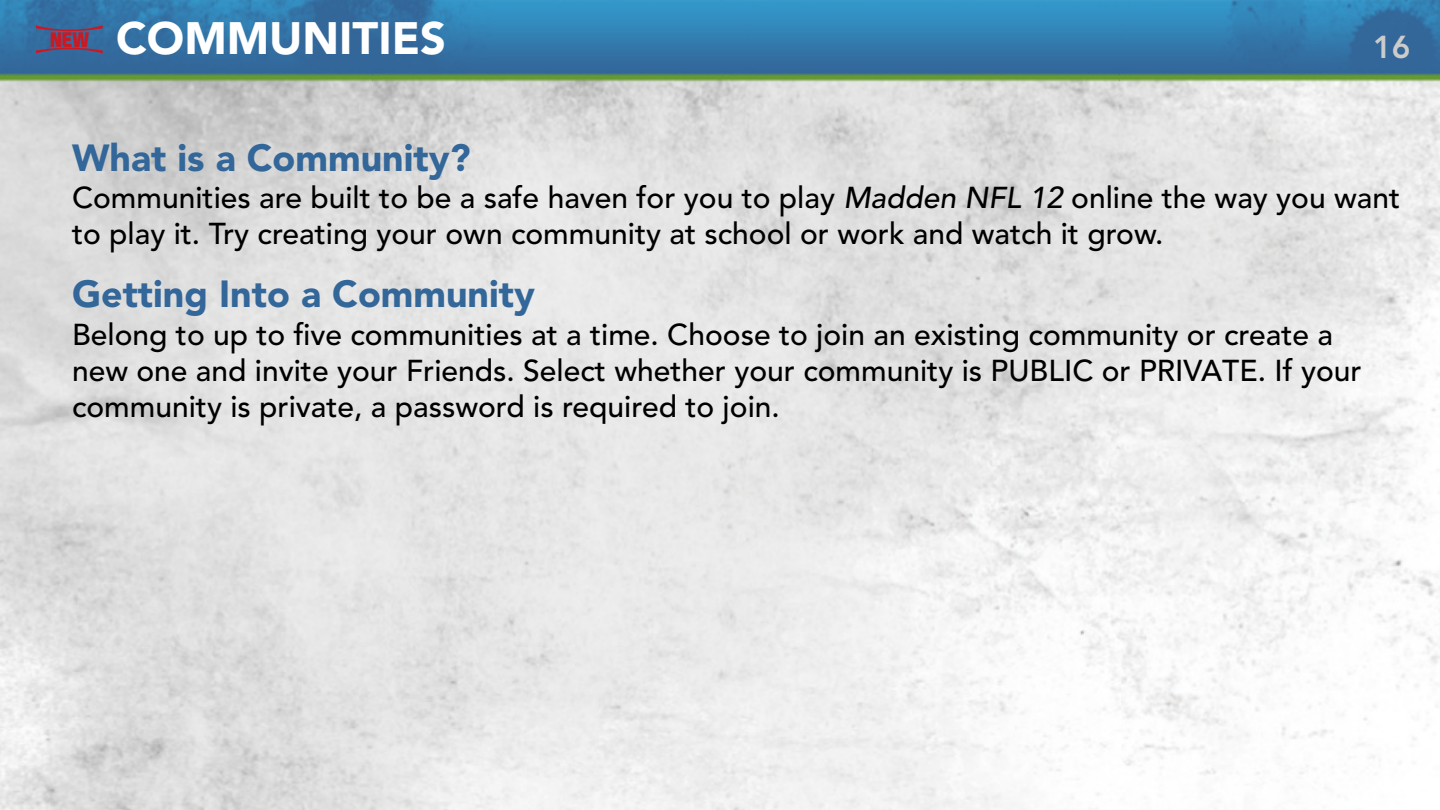
<style>
.page{position:relative;width:1440px;height:810px;background:#fff}
.page>*{position:absolute;margin:0;border:0;box-sizing:border-box;transform-origin:0 0}
.t1{font:500 45px "Avenir LT Std 65";color:#fff}
.t2{font:500 37.5px "Avenir LT Std 65";color:#369}
.t3{font:700 31.5px "Avenir LT Std 55 Roman";color:#ccc}
.t4{font:500 30px/36px "Avenir LT Std 65";color:#000}
.s1{font-family:"EAS Display";font-weight:400;font-size:22.65px;color:#ca1923}
.s2{font-style:italic}
</style>
<div class="page">
<img style="left:0;top:0;width:1440px;height:810px">
<svg style="left:36px;top:48px;width:67px;height:6px"></svg>
<svg style="left:36px;top:25px;width:67px;height:6px"></svg>
<h1 class="t1" style="left:49px;top:19px;width:398px"><span class="s1">NEW</span> COMMUNITIES</h1>
<p class="t3" style="left:1373px;top:35px;width:39px">16</p>
<p class="t2" style="left:72px;top:142px;width:400px">What is a Community?</p>
<p class="t4" style="left:72px;top:182px;width:1330px">Communities are built to be a safe haven for you to play <span class="s2">Madden NFL 12</span> online the way you want to play it. Try creating your own community at school or work and watch it grow.</p>
<p class="t2" style="left:72px;top:279px;width:465px">Getting Into a Community</p>
<p class="t4" style="left:72px;top:319px;width:1291px">Belong to up to five communities at a time. Choose to join an existing community or create a new one and invite your Friends. Select whether your community is PUBLIC or PRIVATE. If your community is private, a password is required to join.</p>
</div>
